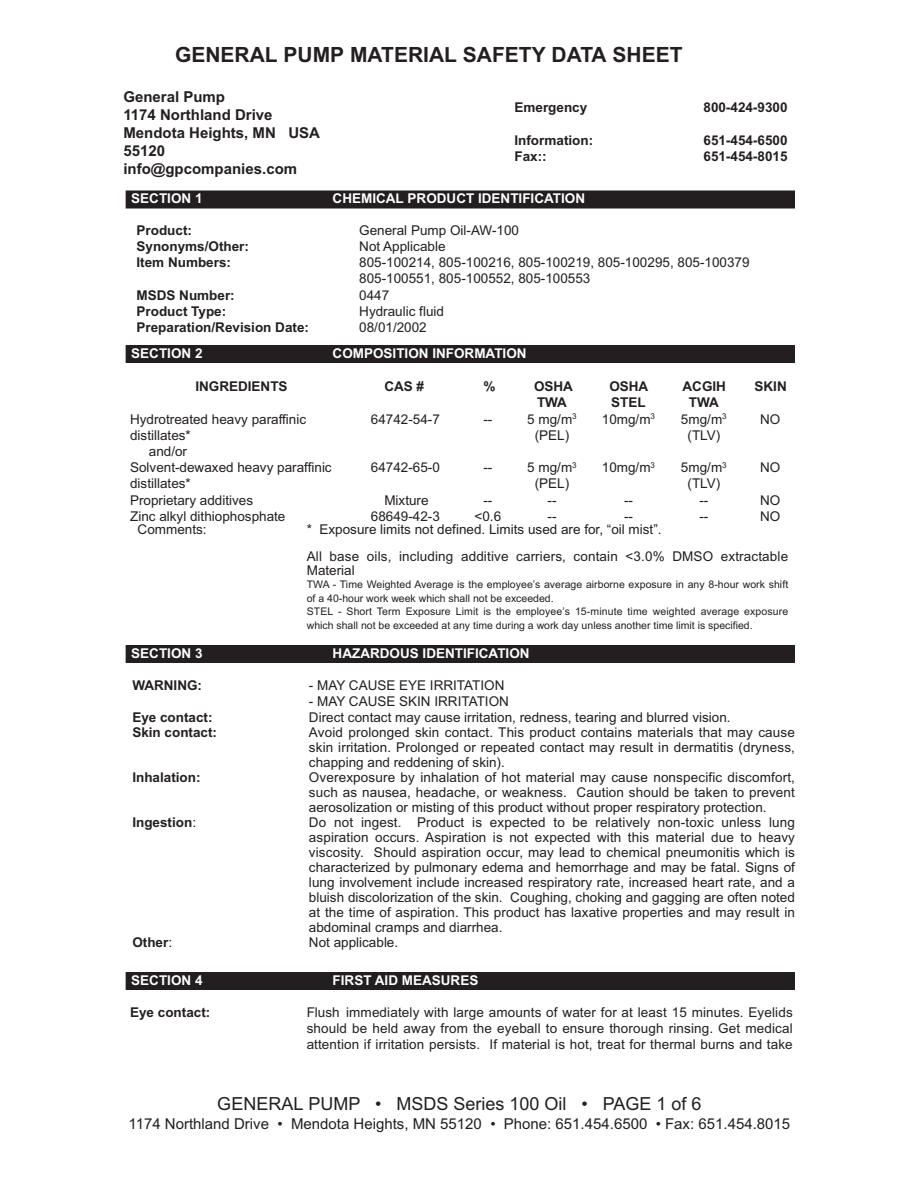
<style>
.page{position:relative;width:918px;height:1188px;background:#fff}
.page>*{position:absolute;margin:0;border:0;box-sizing:border-box;transform-origin:0 0}
.t1{font:700 21px "Arial";color:#231f20}
.t2{font:18px "Arial";color:#231f20}
.t3{font:15px "Arial";color:#231f20}
.t4{font:700 15px/18px "Arial";color:#231f20}
.t5{font:13.5px/15px "Arial";color:#231f20;text-align:justify}
.t6{font:700 13.5px "Arial";color:#231f20}
.t7{font:700 13.5px "Arial";color:#fff}
.t8{font:10.5px/13.5px "Arial";letter-spacing:.005em;color:#231f20}
.s1{font-weight:400}
</style>
<div class="page">
<div style="left:126px;top:191px;width:669px;height:18px;background:#231f20"></div>
<div style="left:126px;top:345px;width:669px;height:18px;background:#231f20"></div>
<div style="left:126px;top:645px;width:669px;height:18px;background:#231f20"></div>
<div style="left:126px;top:972px;width:669px;height:18px;background:#231f20"></div>
<h1 class="t1" style="left:175px;top:43px;width:509px">GENERAL PUMP MATERIAL SAFETY DATA SHEET</h1>
<p class="t4" style="left:123px;top:87px;width:198px">General Pump<br>1174 Northland Drive<br>Mendota Heights, MN USA<br>55120 info@gpcompanies.com</p>
<p class="t7" style="left:131px;top:191px;width:73px">SECTION 1</p>
<p class="t7" style="left:333px;top:191px;width:254px">CHEMICAL PRODUCT IDENTIFICATION</p>
<p class="t6" style="left:514px;top:100px;width:74px">Emergency</p>
<p class="t6" style="left:704px;top:100px;width:86px">800-424-9300</p>
<p class="t6" style="left:515px;top:132px;width:80px">Information:</p>
<p class="t6" style="left:704px;top:132px;width:86px">651-454-6500</p>
<p class="t6" style="left:515px;top:148px;width:34px">Fax::</p>
<p class="t6" style="left:704px;top:148px;width:86px">651-454-8015</p>
<p class="t6" style="left:137px;top:222px;width:57px">Product:</p>
<p class="t5" style="left:359px;top:223px;width:161px">General Pump Oil-AW-100</p>
<p class="t6" style="left:137px;top:238px;width:114px">Synonyms/Other:</p>
<p class="t5" style="left:359px;top:239px;width:88px">Not Applicable</p>
<p class="t6" style="left:137px;top:255px;width:96px">Item Numbers:</p>
<p class="t5" style="left:359px;top:254px;width:392px;line-height:16.2px">805-100214, 805-100216, 805-100219, 805-100295, 805-100379<br>805-100551, 805-100552, 805-100553</p>
<p class="t6" style="left:137px;top:287px;width:100px">MSDS Number:</p>
<p class="t5" style="left:359px;top:287px;width:32px">0447</p>
<p class="t6" style="left:137px;top:303px;width:91px">Product Type:</p>
<p class="t5" style="left:359px;top:304px;width:86px">Hydraulic fluid</p>
<p class="t6" style="left:137px;top:319px;width:174px">Preparation/Revision Date:</p>
<p class="t5" style="left:359px;top:320px;width:69px">08/01/2002</p>
<p class="t7" style="left:131px;top:345px;width:73px">SECTION 2</p>
<p class="t7" style="left:333px;top:345px;width:195px">COMPOSITION INFORMATION</p>
<p class="t6" style="left:195px;top:379px;width:94px">INGREDIENTS</p>
<p class="t6" style="left:384px;top:379px;width:41px">CAS #</p>
<p class="t6" style="left:483px;top:379px;width:14px">%</p>
<p class="t6" style="left:534px;top:379px;width:41px">OSHA</p>
<p class="t6" style="left:609px;top:379px;width:41px">OSHA</p>
<p class="t6" style="left:683px;top:379px;width:45px">ACGIH</p>
<p class="t6" style="left:755px;top:379px;width:34px">SKIN</p>
<p class="t6" style="left:537px;top:395px;width:31px">TWA</p>
<p class="t6" style="left:611px;top:395px;width:36px">STEL</p>
<p class="t6" style="left:689px;top:395px;width:31px">TWA</p>
<p class="t5" style="left:130px;top:411px;width:178px">Hydrotreated heavy paraffinic</p>
<p class="t5" style="left:371px;top:411px;width:71px">64742-54-7</p>
<p class="t5" style="left:483px;top:411px;width:10px">--</p>
<p class="t5" style="left:527px;top:411px;width:51px">5 mg/m<sup>3</sup></p>
<p class="t5" style="left:602px;top:411px;width:55px">10mg/m<sup>3</sup></p>
<p class="t5" style="left:681px;top:411px;width:47px">5mg/m<sup>3</sup></p>
<p class="t5" style="left:760px;top:411px;width:22px">NO</p>
<p class="t5" style="left:130px;top:428px;width:62px">distillates*</p>
<p class="t5" style="left:535px;top:428px;width:36px">(PEL)</p>
<p class="t5" style="left:688px;top:428px;width:34px">(TLV)</p>
<p class="t5" style="left:130px;top:443px;width:203px;line-height:16.2px;text-indent:19px">and/or<br>Solvent-dewaxed heavy paraffinic</p>
<p class="t5" style="left:371px;top:460px;width:71px">64742-65-0</p>
<p class="t5" style="left:483px;top:460px;width:10px">--</p>
<p class="t5" style="left:527px;top:460px;width:51px">5 mg/m<sup>3</sup></p>
<p class="t5" style="left:602px;top:460px;width:55px">10mg/m<sup>3</sup></p>
<p class="t5" style="left:681px;top:460px;width:47px">5mg/m<sup>3</sup></p>
<p class="t5" style="left:760px;top:460px;width:22px">NO</p>
<p class="t5" style="left:130px;top:476px;width:62px">distillates*</p>
<p class="t5" style="left:535px;top:476px;width:36px">(PEL)</p>
<p class="t5" style="left:688px;top:476px;width:34px">(TLV)</p>
<p class="t5" style="left:130px;top:492px;width:125px">Proprietary additives</p>
<p class="t5" style="left:384px;top:492px;width:46px">Mixture</p>
<p class="t5" style="left:483px;top:492px;width:10px">--</p>
<p class="t5" style="left:548px;top:492px;width:10px">--</p>
<p class="t5" style="left:624px;top:492px;width:10px">--</p>
<p class="t5" style="left:699px;top:492px;width:10px">--</p>
<p class="t5" style="left:760px;top:492px;width:22px">NO</p>
<p class="t5" style="left:130px;top:509px;width:157px">Zinc alkyl dithiophosphate</p>
<p class="t5" style="left:371px;top:509px;width:71px">68649-42-3</p>
<p class="t5" style="left:475px;top:509px;width:28px">&lt;0.6</p>
<p class="t5" style="left:548px;top:509px;width:10px">--</p>
<p class="t5" style="left:624px;top:509px;width:10px">--</p>
<p class="t5" style="left:699px;top:509px;width:10px">--</p>
<p class="t5" style="left:760px;top:509px;width:22px">NO</p>
<p class="t5" style="left:138px;top:522px;width:71px">Comments:</p>
<p class="t5" style="left:307px;top:516px;width:483px;line-height:27px">* Exposure limits not defined. Limits used are for, “oil mist”.<br>All base oils, including additive carriers, contain &lt;3.0% DMSO extractable</p>
<p class="t5" style="left:307px;top:563px;width:50px">Material</p>
<p class="t8" style="left:307px;top:578px;width:483px">TWA - Time Weighted Average is the employee’s average airborne exposure in any 8-hour work shift of a 40-hour work week which shall not be exceeded.<br>STEL - Short Term Exposure Limit is the employee’s 15-minute time weighted average exposure which shall not be exceeded at any time during a work day unless another time limit is specified.</p>
<p class="t7" style="left:131px;top:645px;width:73px">SECTION 3</p>
<p class="t7" style="left:333px;top:645px;width:198px">HAZARDOUS IDENTIFICATION</p>
<p class="t6" style="left:132px;top:678px;width:71px">WARNING:</p>
<p class="t5" style="left:309px;top:678px;width:197px">- MAY CAUSE EYE IRRITATION</p>
<p class="t5" style="left:309px;top:694px;width:202px">- MAY CAUSE SKIN IRRITATION</p>
<p class="t6" style="left:132px;top:710px;width:82px">Eye contact:</p>
<p class="t5" style="left:309px;top:710px;width:423px">Direct contact may cause irritation, redness, tearing and blurred vision.</p>
<p class="t6" style="left:132px;top:725px;width:86px">Skin contact:</p>
<p class="t5" style="left:309px;top:725px;width:488px">Avoid prolonged skin contact. This product contains materials that may cause skin irritation. Prolonged or repeated contact may result in dermatitis (dryness, chapping and reddening of skin).</p>
<p class="t6" style="left:132px;top:770px;width:70px">Inhalation:</p>
<p class="t5" style="left:309px;top:770px;width:488px">Overexposure by inhalation of hot material may cause nonspecific discomfort, such as nausea, headache, or weakness. Caution should be taken to prevent aerosolization or misting of this product without proper respiratory protection.</p>
<p class="t6" style="left:132px;top:815px;width:65px">Ingestion<span class="s1">:</span></p>
<p class="t5" style="left:309px;top:815px;width:488px">Do not ingest. Product is expected to be relatively non-toxic unless lung aspiration occurs. Aspiration is not expected with this material due to heavy viscosity. Should aspiration occur, may lead to chemical pneumonitis which is characterized by pulmonary edema and hemorrhage and may be fatal. Signs of lung involvement include increased respiratory rate, increased heart rate, and a bluish discolorization of the skin. Coughing, choking and gagging are often noted at the time of aspiration. This product has laxative properties and may result in abdominal cramps and diarrhea.</p>
<p class="t6" style="left:132px;top:935px;width:41px">Other<span class="s1">:</span></p>
<p class="t5" style="left:309px;top:935px;width:91px">Not applicable.</p>
<p class="t7" style="left:131px;top:972px;width:73px">SECTION 4</p>
<p class="t7" style="left:333px;top:972px;width:147px">FIRST AID MEASURES</p>
<p class="t6" style="left:130px;top:1005px;width:82px">Eye contact:</p>
<p class="t5" style="left:307px;top:1004px;width:488px;line-height:16.2px">Flush immediately with large amounts of water for at least 15 minutes. Eyelids should be held away from the eyeball to ensure thorough rinsing. Get medical attention if irritation persists. If material is hot, treat for thermal burns and take</p>
<h2 class="t2" style="left:217px;top:1093px;width:486px">GENERAL PUMP • MSDS Series 100 Oil • PAGE 1 of 6</h2>
<p class="t3" style="left:129px;top:1115px;width:663px">1174 Northland Drive • Mendota Heights, MN 55120 • Phone: 651.454.6500 • Fax: 651.454.8015</p>
</div>
